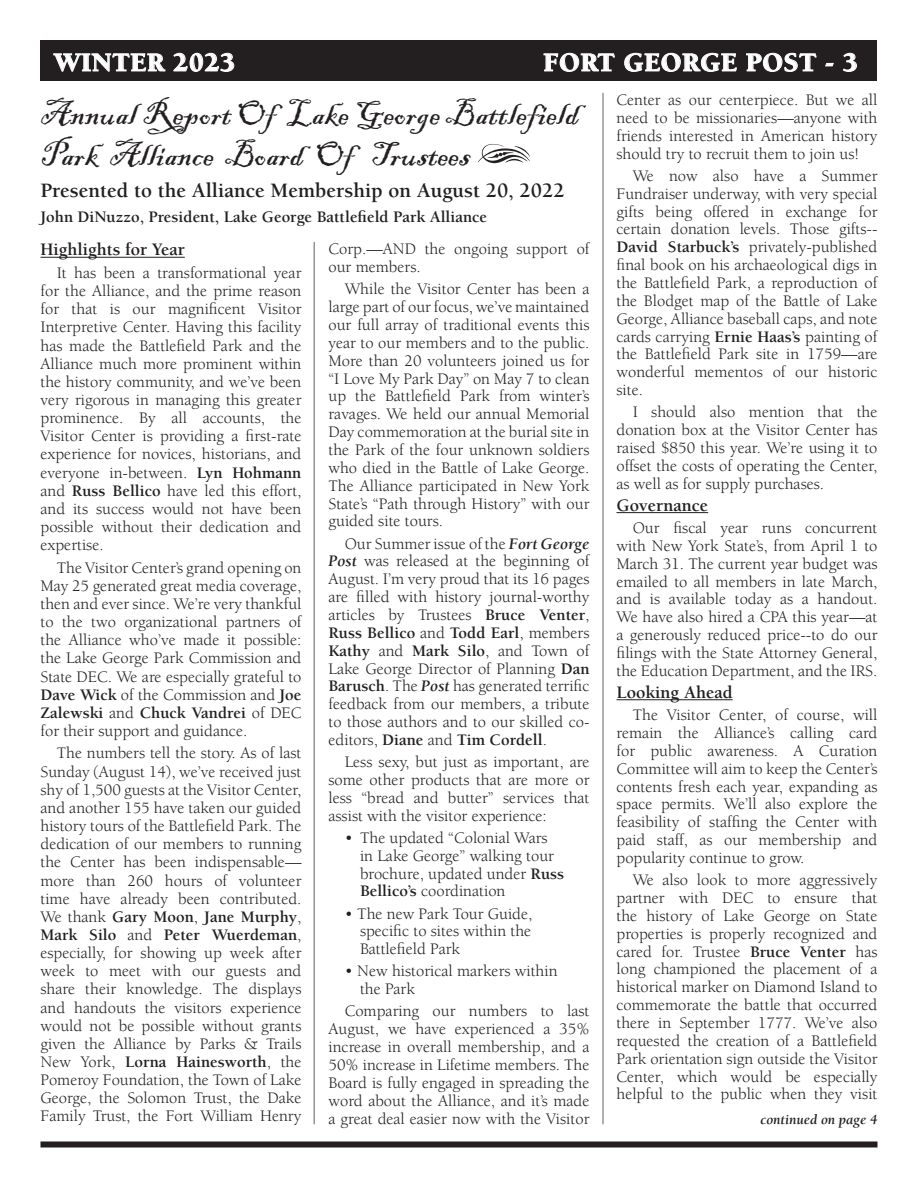
<style>
.page{position:relative;width:918px;height:1188px;background:#fff}
.page>*{position:absolute;margin:0;border:0;box-sizing:border-box;transform-origin:0 0}
.t1{font:35.25px/40.3px "Blackadder ITC";color:#231f20}
.t2{font:900 27px "Berkeley";letter-spacing:.025em;color:#fff}
.t3{font:700 21px "Berkeley";color:#231f20}
.t4{font:700 18px "Berkeley";color:#231f20}
.t5{font:16.5px/17.9px "Berkeley";color:#231f20;text-align:justify}
.t6{font:700 16.5px "Berkeley";color:#231f20}
.t7{font:italic 700 14.25px "Berkeley";color:#231f20}
.s1{font-weight:700}
.s2{font-weight:700;font-style:italic}
</style>
<div class="page">
<div style="left:40px;top:40px;width:838px;height:41px;background:#231f20"></div>
<svg style="left:53px;top:53px;width:112px;height:19px"></svg>
<svg style="left:173px;top:53px;width:61px;height:19px"></svg>
<svg style="left:544px;top:53px;width:71px;height:19px"></svg>
<svg style="left:624px;top:53px;width:113px;height:19px"></svg>
<svg style="left:746px;top:53px;width:71px;height:19px"></svg>
<svg style="left:825px;top:63px;width:9px;height:4px"></svg>
<svg style="left:843px;top:53px;width:14px;height:19px"></svg>
<div style="left:40px;top:1142px;width:838px;height:6px;background:#231f20"></div>
<hr style="left:40px;top:257px;width:145px;height:1px;background:#231f20">
<hr style="left:616px;top:512px;width:92px;height:1px;background:#231f20">
<hr style="left:616px;top:699px;width:117px;height:1px;background:#231f20">
<hr style="left:314px;top:242px;width:1px;height:882px;background:#939598">
<hr style="left:602px;top:93px;width:2px;height:1031px;background:#939598">
<h2 class="t2" style="left:54px;top:48px;width:183px">WINTER 2023</h2>
<h2 class="t2" style="left:543px;top:48px;width:316px">FORT GEORGE POST - 3</h2>
<h1 class="t1" style="left:40px;top:95px;width:540px">Annual Report Of Lake George Battlefield<br>Park Alliance Board Of Trustees</h1>
<p class="t3" style="left:40px;top:179px;width:526px">Presented to the Alliance Membership on August 20, 2022</p>
<p class="t6" style="left:40px;top:208px;width:448px">John DiNuzzo, President, Lake George Battlefield Park Alliance</p>
<p class="t4" style="left:40px;top:240px;width:146px">Highlights for Year</p>
<p class="t5" style="left:40px;top:264px;width:263px;text-indent:16px">It has been a transformational year for the Alliance, and the prime reason for that is our magnificent Visitor Interpretive Center. Having this facility has made the Battlefield Park and the Alliance much more prominent within the history community, and we’ve been very rigorous in managing this greater prominence. By all accounts, the Visitor Center is providing a first-rate experience for novices, historians, and everyone in-between. <span class="s1">Lyn Hohmann </span>and <span class="s1">Russ Bellico</span> have led this effort, and its success would not have been possible without their dedication and expertise.</p>
<p class="t5" style="left:40px;top:559px;width:263px;text-indent:16px">The Visitor Center’s grand opening on May 25 generated great media coverage, then and ever since. We’re very thankful to the two organizational partners of the Alliance who’ve made it possible: the Lake George Park Commission and State DEC. We are especially grateful to <span class="s1">Dave Wick</span> of the Commission and <span class="s1">Joe Zalewski</span> and <span class="s1">Chuck Vandrei</span> of DEC for their support and guidance.</p>
<p class="t5" style="left:40px;top:745px;width:263px;text-indent:16px">The numbers tell the story. As of last Sunday (August 14), we’ve received just shy of 1,500 guests at the Visitor Center, and another 155 have taken our guided history tours of the Battlefield Park. The dedication of our members to running the Center has been indispensable— more than 260 hours of volunteer time have already been contributed.<br>We thank <span class="s1">Gary Moon</span>, <span class="s1">Jane Murphy</span>, <span class="s1">Mark Silo</span> and <span class="s1">Peter Wuerdeman</span>, especially, for showing up week after week to meet with our guests and share their knowledge. The displays and handouts the visitors experience would not be possible without grants given the Alliance by Parks &amp; Trails New York, <span class="s1">Lorna Hainesworth</span>, the Pomeroy Foundation, the Town of Lake George, the Solomon Trust, the Dake Family Trust, the Fort William Henry</p>
<p class="t5" style="left:616px;top:91px;width:263px">Center as our centerpiece. But we all need to be missionaries—anyone with friends interested in American history should try to recruit them to join us!</p>
<p class="t5" style="left:616px;top:167px;width:263px;text-indent:16px">We now also have a Summer Fundraiser underway, with very special gifts being offered in exchange for certain donation levels. Those gifts-- <span class="s1">David Starbuck’s</span> privately-published final book on his archaeological digs in the Battlefield Park, a reproduction of the Blodget map of the Battle of Lake George, Alliance baseball caps, and note cards carrying <span class="s1">Ernie Haas’s</span> painting of the Battlefield Park site in 1759—are wonderful mementos of our historic site.</p>
<p class="t5" style="left:616px;top:404px;width:263px;text-indent:16px">I should also mention that the donation box at the Visitor Center has raised $850 this year. We’re using it to offset the costs of operating the Center, as well as for supply purchases.</p>
<p class="t4" style="left:616px;top:496px;width:93px">Governance</p>
<p class="t5" style="left:616px;top:519px;width:263px;text-indent:16px">Our fiscal year runs concurrent with New York State’s, from April 1 to March 31. The current year budget was emailed to all members in late March, and is available today as a handout.<br>We have also hired a CPA this year—at a generously reduced price--to do our filings with the State Attorney General, the Education Department, and the IRS.</p>
<p class="t4" style="left:616px;top:683px;width:118px">Looking Ahead</p>
<p class="t5" style="left:616px;top:706px;width:263px;text-indent:16px">The Visitor Center, of course, will remain the Alliance’s calling card for public awareness. A Curation Committee will aim to keep the Center’s contents fresh each year, expanding as space permits. We’ll also explore the feasibility of staffing the Center with paid staff, as our membership and popularity continue to grow.</p>
<p class="t5" style="left:616px;top:871px;width:263px;text-indent:16px">We also look to more aggressively partner with DEC to ensure that the history of Lake George on State properties is properly recognized and cared for. Trustee <span class="s1">Bruce Venter</span> has long championed the placement of a historical marker on Diamond Island to commemorate the battle that occurred there in September 1777. We’ve also requested the creation of a Battlefield Park orientation sign outside the Visitor Center, which would be especially helpful to the public when they visit</p>
<p class="t7" style="left:761px;top:1112px;width:118px">continued on page 4</p>
<p class="t5" style="left:329px;top:240px;width:263px">Corp.—AND the ongoing support of our members.</p>
<p class="t5" style="left:329px;top:281px;width:263px;text-indent:16px">While the Visitor Center has been a large part of our focus, we’ve maintained our full array of traditional events this year to our members and to the public.<br>More than 20 volunteers joined us for “I Love My Park Day” on May 7 to clean up the Battlefield Park from winter’s ravages. We held our annual Memorial Day commemoration at the burial site in the Park of the four unknown soldiers who died in the Battle of Lake George.<br>The Alliance participated in New York State’s “Path through History” with our guided site tours.</p>
<p class="t5" style="left:329px;top:535px;width:263px;text-indent:16px">Our Summer issue of the <span class="s2">Fort George Post</span> was released at the beginning of August. I’m very proud that its 16 pages are filled with history journal-worthy articles by Trustees <span class="s1">Bruce Venter</span>, <span class="s1">Russ Bellico</span> and <span class="s1">Todd Earl</span>, members <span class="s1">Kathy</span> and <span class="s1">Mark Silo</span>, and Town of Lake George Director of Planning <span class="s1">Dan Barusch</span>. The <span class="s2">Post</span> has generated terrific feedback from our members, a tribute to those authors and to our skilled co&shy;editors, <span class="s1">Diane</span> and <span class="s1">Tim Cordell</span>.</p>
<p class="t5" style="left:329px;top:753px;width:263px;text-indent:16px">Less sexy, but just as important, are some other products that are more or less “bread and butter” services that assist with the visitor experience:</p>
<p class="t5" style="left:360px;top:829px;width:206px;text-align:left;text-indent:-15px">• The updated “Colonial Wars in Lake George” walking tour brochure, updated under <span class="s1">Russ<br>Bellico’s</span> coordination</p>
<p class="t5" style="left:360px;top:905px;width:174px;text-indent:-15px">• The new Park Tour Guide, specific to sites within the Battlefield Park</p>
<p class="t5" style="left:360px;top:963px;width:199px;text-indent:-15px">• New historical markers within the Park</p>
<p class="t5" style="left:329px;top:1003px;width:263px;text-indent:16px">Comparing our numbers to last August, we have experienced a 35% increase in overall membership, and a 50% increase in Lifetime members. The Board is fully engaged in spreading the word about the Alliance, and it’s made a great deal easier now with the Visitor</p>
</div>
